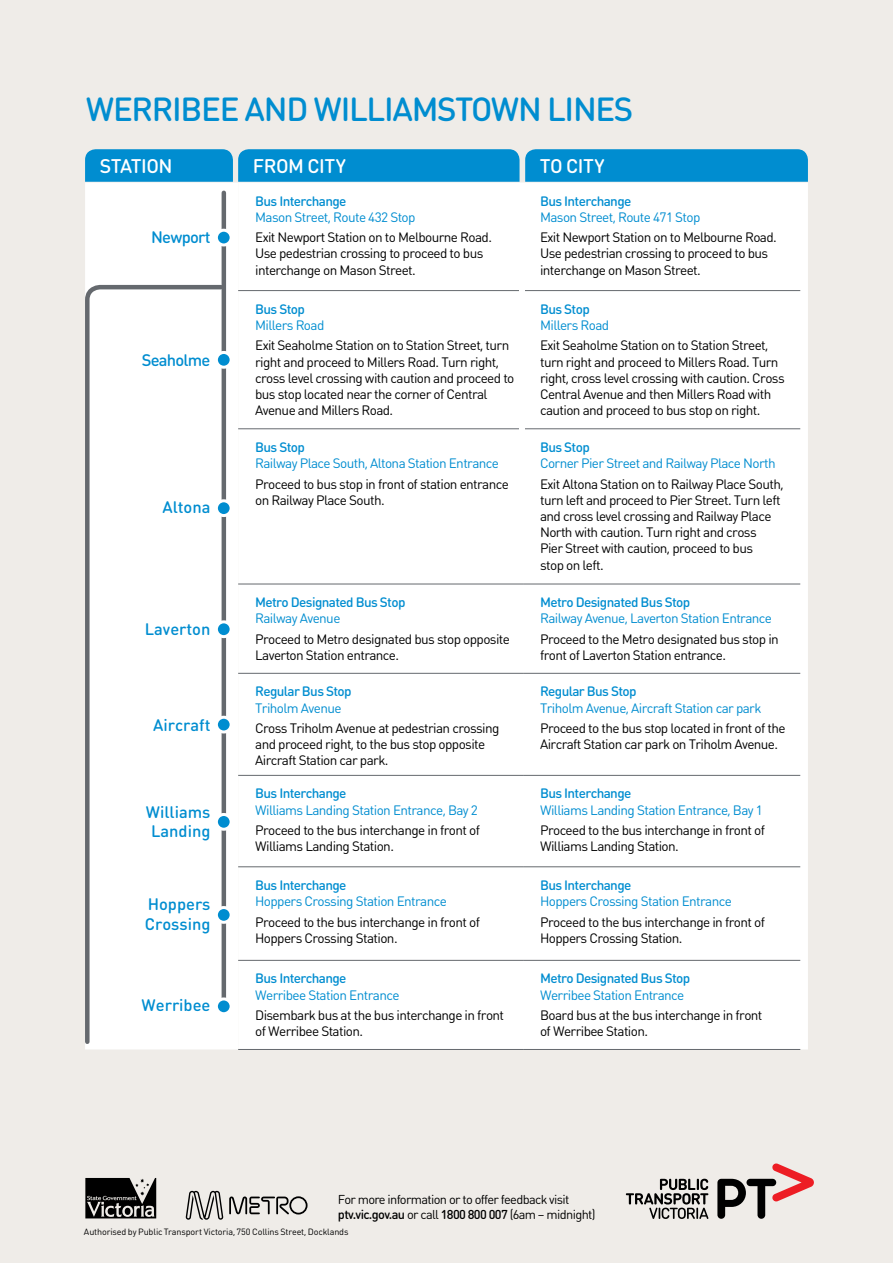
<style>
.page{position:relative;width:893px;height:1263px;background:#efece8}
.page>*{position:absolute;margin:0;border:0;box-sizing:border-box;transform-origin:0 0}
.t1{font:500 33px "DIN Round OT";letter-spacing:-.04em;color:#008dd0}
.t2{font:500 19.5px "DIN Round OT";letter-spacing:-.03em;color:#fff}
.t3{font:500 16.5px/19.5px "DIN Round OT";color:#008dd0;text-align:center}
.t4{font:500 16.5px "DIN Round OT";letter-spacing:-.045em;color:#008dd0}
.t5{font:13.5px/16.2px "DIN Round OT";letter-spacing:-.045em;color:#000}
.t6{font:13.5px "DIN Round OT";letter-spacing:-.045em;color:#008dd0}
.t7{font:500 13.5px "DIN Round OT";letter-spacing:-.045em;color:#008dd0}
.t8{font:12.75px/15.3px "DIN Round OT";letter-spacing:-.05em;color:#000}
.t9{font:9px "DIN Round OT";letter-spacing:-.015em;color:#000}
.s1{font-weight:500}
</style>
<div class="page">
<svg style="left:85px;top:1178px;width:71px;height:40px"></svg>
<svg style="left:186px;top:1191px;width:37px;height:29px"></svg>
<svg style="left:229px;top:1196px;width:79px;height:18px"></svg>
<svg style="left:717px;top:1163px;width:97px;height:56px"></svg>
<svg style="left:626px;top:1179px;width:82px;height:40px"></svg>
<div style="left:85px;top:182px;width:153px;height:867px;background:#fff"></div>
<div style="left:238px;top:182px;width:570px;height:867px;background:#fff"></div>
<hr style="left:238px;top:290px;width:285px;height:1px;background:#65696e">
<hr style="left:523px;top:290px;width:277px;height:1px;background:#65696e">
<hr style="left:238px;top:428px;width:285px;height:1px;background:#65696e">
<hr style="left:523px;top:428px;width:277px;height:1px;background:#65696e">
<hr style="left:238px;top:584px;width:285px;height:1px;background:#65696e">
<hr style="left:523px;top:584px;width:277px;height:1px;background:#65696e">
<hr style="left:238px;top:673px;width:285px;height:1px;background:#65696e">
<hr style="left:523px;top:673px;width:277px;height:1px;background:#65696e">
<hr style="left:238px;top:775px;width:285px;height:1px;background:#65696e">
<hr style="left:523px;top:775px;width:277px;height:1px;background:#65696e">
<hr style="left:238px;top:866px;width:285px;height:1px;background:#65696e">
<hr style="left:523px;top:866px;width:277px;height:1px;background:#65696e">
<hr style="left:238px;top:960px;width:285px;height:1px;background:#65696e">
<hr style="left:523px;top:960px;width:277px;height:1px;background:#65696e">
<hr style="left:238px;top:1049px;width:285px;height:1px;background:#65696e">
<hr style="left:523px;top:1049px;width:277px;height:1px;background:#65696e">
<svg style="left:85px;top:149px;width:723px;height:33px;background:#0890d0"></svg>
<div style="left:520px;top:188px;width:5px;height:288px;background:#fff"></div>
<hr style="left:222px;top:193px;width:4px;height:812px;background:#65696e">
<svg style="left:216px;top:352px;width:15px;height:15px"></svg>
<div style="left:215px;top:351px;width:18px;height:18px;border:3px solid #fff;border-radius:50%"></div>
<div style="left:216px;top:230px;width:15px;height:15px;background:#008dd0;border-radius:50%"></div>
<div style="left:215px;top:229px;width:18px;height:17px;border:3px solid #fff;border-radius:50%"></div>
<svg style="left:216px;top:501px;width:15px;height:14px"></svg>
<div style="left:215px;top:499px;width:18px;height:18px;border:3px solid #fff;border-radius:50%"></div>
<svg style="left:216px;top:622px;width:15px;height:15px"></svg>
<div style="left:215px;top:620px;width:18px;height:18px;border:3px solid #fff;border-radius:50%"></div>
<svg style="left:216px;top:717px;width:15px;height:15px"></svg>
<div style="left:215px;top:716px;width:18px;height:17px;border:3px solid #fff;border-radius:50%"></div>
<svg style="left:216px;top:814px;width:15px;height:15px"></svg>
<div style="left:215px;top:813px;width:18px;height:18px;border:3px solid #fff;border-radius:50%"></div>
<svg style="left:216px;top:907px;width:15px;height:15px"></svg>
<div style="left:215px;top:906px;width:18px;height:18px;border:3px solid #fff;border-radius:50%"></div>
<svg style="left:216px;top:999px;width:15px;height:15px"></svg>
<div style="left:215px;top:997px;width:18px;height:18px;border:3px solid #fff;border-radius:50%"></div>
<svg style="left:85px;top:283px;width:140px;height:763px;background:#f5f5f6"></svg>
<h1 class="t1" style="left:86px;top:88px;width:549px">WERRIBEE AND WILLIAMSTOWN LINES</h1>
<h2 class="t2" style="left:100px;top:154px;width:74px">STATION</h2>
<h2 class="t2" style="left:253px;top:154px;width:95px">FROM CITY</h2>
<h2 class="t2" style="left:540px;top:154px;width:66px">TO CITY</h2>
<p class="t4" style="left:151px;top:226px;width:61px">Newport</p>
<p class="t4" style="left:142px;top:349px;width:70px">Seaholme</p>
<p class="t3" style="left:162px;top:497px;width:50px">Altona</p>
<p class="t3" style="left:145px;top:619px;width:67px">Laverton</p>
<p class="t3" style="left:153px;top:715px;width:59px">Aircraft</p>
<p class="t3" style="left:146px;top:802px;width:66px">Williams<br>Landing</p>
<p class="t3" style="left:145px;top:894px;width:67px;text-align:left">Hoppers<br>Crossing</p>
<p class="t3" style="left:142px;top:995px;width:70px">Werribee</p>
<p class="t7" style="left:255px;top:192px;width:93px">Bus Interchange</p>
<p class="t6" style="left:255px;top:208px;width:162px">Mason Street, Route 432 Stop</p>
<p class="t5" style="left:255px;top:229px;width:238px">Exit Newport Station on to Melbourne Road.<br>Use pedestrian crossing to proceed to bus interchange on Mason Street.</p>
<p class="t7" style="left:255px;top:300px;width:51px">Bus Stop</p>
<p class="t6" style="left:255px;top:317px;width:71px">Millers Road</p>
<p class="t5" style="left:255px;top:337px;width:261px">Exit Seaholme Station on to Station Street, turn right and proceed to Millers Road. Turn right, cross level crossing with caution and proceed to bus stop located near the corner of Central Avenue and Millers Road.</p>
<p class="t7" style="left:255px;top:438px;width:51px">Bus Stop</p>
<p class="t6" style="left:255px;top:455px;width:245px">Railway Place South, Altona Station Entrance</p>
<p class="t5" style="left:255px;top:475px;width:255px">Proceed to bus stop in front of station entrance on Railway Place South.</p>
<p class="t7" style="left:255px;top:594px;width:152px">Metro Designated Bus Stop</p>
<p class="t6" style="left:255px;top:610px;width:87px">Railway Avenue</p>
<p class="t5" style="left:255px;top:630px;width:256px">Proceed to Metro designated bus stop opposite<br>Laverton Station entrance.</p>
<p class="t7" style="left:255px;top:683px;width:98px">Regular Bus Stop</p>
<p class="t6" style="left:255px;top:699px;width:88px">Triholm Avenue</p>
<p class="t5" style="left:255px;top:720px;width:246px">Cross Triholm Avenue at pedestrian crossing and proceed right, to the bus stop opposite<br>Aircraft Station car park.</p>
<p class="t7" style="left:255px;top:785px;width:93px">Bus Interchange</p>
<p class="t6" style="left:255px;top:801px;width:224px">Williams Landing Station Entrance, Bay 2</p>
<p class="t5" style="left:255px;top:822px;width:226px">Proceed to the bus interchange in front of<br>Williams Landing Station.</p>
<p class="t7" style="left:255px;top:876px;width:93px">Bus Interchange</p>
<p class="t6" style="left:255px;top:893px;width:193px">Hoppers Crossing Station Entrance</p>
<p class="t5" style="left:255px;top:913px;width:226px">Proceed to the bus interchange in front of<br>Hoppers Crossing Station.</p>
<p class="t7" style="left:255px;top:970px;width:93px">Bus Interchange</p>
<p class="t6" style="left:255px;top:986px;width:146px">Werribee Station Entrance</p>
<p class="t5" style="left:255px;top:1007px;width:250px">Disembark bus at the bus interchange in front of Werribee Station.</p>
<p class="t7" style="left:540px;top:192px;width:93px">Bus Interchange</p>
<p class="t6" style="left:540px;top:208px;width:162px">Mason Street, Route 471 Stop</p>
<p class="t5" style="left:540px;top:229px;width:238px">Exit Newport Station on to Melbourne Road.<br>Use pedestrian crossing to proceed to bus interchange on Mason Street.</p>
<p class="t7" style="left:540px;top:300px;width:51px">Bus Stop</p>
<p class="t6" style="left:540px;top:317px;width:71px">Millers Road</p>
<p class="t5" style="left:540px;top:337px;width:246px">Exit Seaholme Station on to Station Street, turn right and proceed to Millers Road. Turn right, cross level crossing with caution. Cross Central Avenue and then Millers Road with caution and proceed to bus stop on right.</p>
<p class="t7" style="left:540px;top:438px;width:51px">Bus Stop</p>
<p class="t6" style="left:540px;top:455px;width:237px">Corner Pier Street and Railway Place North</p>
<p class="t5" style="left:540px;top:475px;width:245px">Exit Altona Station on to Railway Place South, turn left and proceed to Pier Street. Turn left and cross level crossing and Railway Place North with caution. Turn right and cross<br>Pier Street with caution, proceed to bus<br>stop on left.</p>
<p class="t7" style="left:540px;top:594px;width:152px">Metro Designated Bus Stop</p>
<p class="t6" style="left:540px;top:610px;width:233px">Railway Avenue, Laverton Station Entrance</p>
<p class="t5" style="left:540px;top:630px;width:240px">Proceed to the Metro designated bus stop in front of Laverton Station entrance.</p>
<p class="t7" style="left:540px;top:683px;width:98px">Regular Bus Stop</p>
<p class="t6" style="left:540px;top:699px;width:223px">Triholm Avenue, Aircraft Station car park</p>
<p class="t5" style="left:540px;top:720px;width:247px">Proceed to the bus stop located in front of the<br>Aircraft Station car park on Triholm Avenue.</p>
<p class="t7" style="left:540px;top:785px;width:93px">Bus Interchange</p>
<p class="t6" style="left:540px;top:801px;width:224px">Williams Landing Station Entrance, Bay 1</p>
<p class="t5" style="left:540px;top:822px;width:226px">Proceed to the bus interchange in front of<br>Williams Landing Station.</p>
<p class="t7" style="left:540px;top:876px;width:93px">Bus Interchange</p>
<p class="t6" style="left:540px;top:893px;width:193px">Hoppers Crossing Station Entrance</p>
<p class="t5" style="left:540px;top:913px;width:226px">Proceed to the bus interchange in front of<br>Hoppers Crossing Station.</p>
<p class="t7" style="left:540px;top:970px;width:152px">Metro Designated Bus Stop</p>
<p class="t6" style="left:540px;top:986px;width:146px">Werribee Station Entrance</p>
<p class="t5" style="left:540px;top:1007px;width:224px">Board bus at the bus interchange in front of Werribee Station.</p>
<p class="t8" style="left:338px;top:1191px;width:259px">For more information or to offer feedback visit <span class="s1">ptv.vic.gov.au</span> or call <span class="s1">1800 800 007</span> (6am – midnight)</p>
<p class="t9" style="left:84px;top:1226px;width:266px">Authorised by Public Transport Victoria, 750 Collins Street, Docklands</p>
</div>
